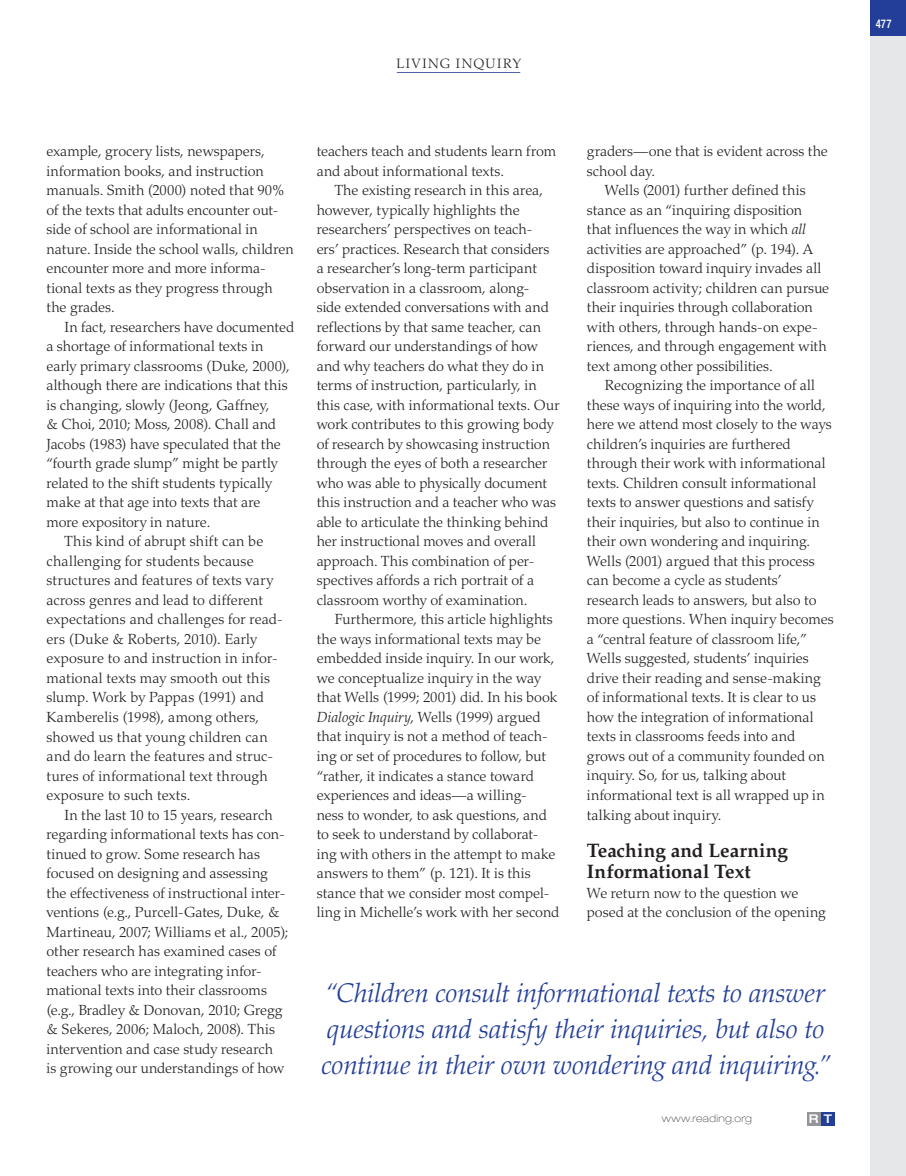
<style>
.page{position:relative;width:906px;height:1176px;background:#fff}
.page>*{position:absolute;margin:0;border:0;box-sizing:border-box;transform-origin:0 0}
.t1{font:italic 300 27px/36px "Palatino LT Std";color:#233e98}
.t2{font:700 19.5px/21px "Palatino LT Std";letter-spacing:.005em;color:#231f20}
.t3{font:300 14.7px/19.5px "Palatino LT Std";color:#231f20}
.t4{font:300 14.7px "Palatino LT Std";letter-spacing:.02em;color:#231f20}
.t5{font:300 13.5px "Palatino LT Std";letter-spacing:.115em;color:#231f20}
.t6{font:500 condensed 12px "Helvetica Neue LT Std";color:#fff;scale:.9 1}
.t7{font:500 expanded 12px "Helvetica Neue LT Std";color:#fff}
.t8{font:100 expanded 10.5px "Helvetica Neue LT Std";letter-spacing:.025em;color:#4b4c4d}
.s1{font-style:italic}
</style>
<div class="page">
<hr style="left:397px;top:72px;width:123px;height:1px;background:#5660ab">
<div style="left:870px;top:0;width:35px;height:1175px;background:#e6e7e9"></div>
<div style="left:870px;top:0;width:35px;height:36px;background:#233e98"></div>
<div style="left:806px;top:1111px;width:14px;height:14px;background:#939598"></div>
<div style="left:820px;top:1112px;width:14px;height:13px;background:#233e98"></div>
<p class="t5" style="left:396px;top:58px;width:126px">LIVING INQUIRY</p>
<p class="t3" style="left:46px;top:143px;width:249px">example, grocery lists, newspapers, information books, and instruction manuals. Smith (2000) noted that 90% of the texts that adults encounter out&shy;side of school are informational in nature. Inside the school walls, children encounter more and more informa&shy;tional texts as they progress through the grades.</p>
<p class="t3" style="left:64px;top:319px;width:231px">In fact, researchers have documented</p>
<p class="t3" style="left:46px;top:338px;width:218px">a shortage of informational texts in</p>
<p class="t3" style="left:46px;top:358px;width:245px">early primary classrooms (Duke, 2000),</p>
<p class="t3" style="left:46px;top:377px;width:242px">although there are indications that this</p>
<p class="t3" style="left:46px;top:397px;width:224px">is changing, slowly (Jeong, Gaffney,</p>
<p class="t3" style="left:46px;top:416px;width:231px">&amp; Choi, 2010; Moss, 2008). Chall and</p>
<p class="t3" style="left:46px;top:436px;width:236px">Jacobs (1983) have speculated that the</p>
<p class="t3" style="left:46px;top:455px;width:233px">“fourth grade slump” might be partly</p>
<p class="t3" style="left:46px;top:475px;width:227px">related to the shift students typically</p>
<p class="t3" style="left:46px;top:494px;width:216px">make at that age into texts that are</p>
<p class="t3" style="left:46px;top:514px;width:165px">more expository in nature.</p>
<p class="t4" style="left:64px;top:536px;width:200px">This kind of abrupt shift can be</p>
<p class="t3" style="left:46px;top:553px;width:209px">challenging for students because</p>
<p class="t3" style="left:46px;top:572px;width:228px">structures and features of texts vary</p>
<p class="t3" style="left:46px;top:592px;width:218px">across genres and lead to different</p>
<p class="t3" style="left:46px;top:611px;width:238px">expectations and challenges for read-</p>
<p class="t3" style="left:46px;top:631px;width:212px">ers (Duke &amp; Roberts, 2010). Early</p>
<p class="t3" style="left:46px;top:650px;width:233px">exposure to and instruction in infor-</p>
<p class="t3" style="left:46px;top:670px;width:225px">mational texts may smooth out this</p>
<p class="t3" style="left:46px;top:689px;width:219px">slump. Work by Pappas (1991) and</p>
<p class="t3" style="left:46px;top:709px;width:214px">Kamberelis (1998), among others,</p>
<p class="t3" style="left:46px;top:728px;width:223px">showed us that young children can</p>
<p class="t3" style="left:46px;top:748px;width:228px">and do learn the features and struc-</p>
<p class="t3" style="left:46px;top:767px;width:223px">tures of informational text through</p>
<p class="t3" style="left:46px;top:787px;width:145px">exposure to such texts.</p>
<p class="t3" style="left:64px;top:806px;width:210px">In the last 10 to 15 years, research</p>
<p class="t3" style="left:46px;top:826px;width:240px">regarding informational texts has con-</p>
<p class="t3" style="left:46px;top:845px;width:215px">tinued to grow. Some research has</p>
<p class="t3" style="left:46px;top:865px;width:223px">focused on designing and assessing</p>
<p class="t3" style="left:46px;top:884px;width:241px">the effectiveness of instructional inter-</p>
<p class="t3" style="left:46px;top:904px;width:234px">ventions (e.g., Purcell-Gates, Duke, &amp;</p>
<p class="t3" style="left:46px;top:923px;width:243px">Martineau, 2007; Williams et al., 2005);</p>
<p class="t3" style="left:46px;top:943px;width:231px">other research has examined cases of</p>
<p class="t3" style="left:46px;top:962px;width:217px">teachers who are integrating infor-</p>
<p class="t3" style="left:46px;top:982px;width:222px">mational texts into their classrooms</p>
<p class="t3" style="left:46px;top:1001px;width:237px">(e.g., Bradley &amp; Donovan, 2010; Gregg</p>
<p class="t3" style="left:46px;top:1021px;width:230px">&amp; Sekeres, 2006; Maloch, 2008). This</p>
<p class="t3" style="left:46px;top:1040px;width:228px">intervention and case study research</p>
<p class="t3" style="left:46px;top:1060px;width:239px">is growing our understandings of how</p>
<p class="t3" style="left:316px;top:143px;width:241px">teachers teach and students learn from and about informational texts.</p>
<p class="t3" style="left:316px;top:182px;width:244px;text-indent:18px">The existing research in this area, however, typically highlights the researchers’ perspectives on teach-<br>ers’ practices. Research that considers a researcher’s long-term participant observation in a classroom, along-<br>side extended conversations with and reflections by that same teacher, can forward our understandings of how and why teachers do what they do in terms of instruction, particularly, in this case, with informational texts. Our work contributes to this growing body of research by showcasing instruction through the eyes of both a researcher who was able to physically document this instruction and a teacher who was able to articulate the thinking behind her instructional moves and overall approach. This combination of per&shy;spectives affords a rich portrait of a classroom worthy of examination.</p>
<p class="t3" style="left:316px;top:611px;width:244px;text-indent:18px">Furthermore, this article highlights the ways informational texts may be embedded inside inquiry. In our work, we conceptualize inquiry in the way that Wells (1999; 2001) did. In his book <span class="s1">Dialogic Inquiry</span>, Wells (1999) argued that inquiry is not a method of teach&shy;ing or set of procedures to follow, but “rather, it indicates a stance toward experiences and ideas—a willing-<br>ness to wonder, to ask questions, and to seek to understand by collaborat&shy;ing with others in the attempt to make answers to them” (p. 121). It is this stance that we consider most compel&shy;ling in Michelle’s work with her second</p>
<p class="t3" style="left:586px;top:143px;width:242px">graders—one that is evident across the</p>
<p class="t3" style="left:586px;top:163px;width:70px">school day.</p>
<p class="t3" style="left:604px;top:182px;width:202px">Wells (2001) further defined this</p>
<p class="t3" style="left:586px;top:202px;width:217px">stance as an “inquiring disposition</p>
<p class="t3" style="left:586px;top:221px;width:220px">that influences the way in which <span class="s1">all</span></p>
<p class="t3" style="left:586px;top:241px;width:228px">activities are approached” (p. 194). A</p>
<p class="t3" style="left:586px;top:260px;width:236px">disposition toward inquiry invades all</p>
<p class="t3" style="left:586px;top:280px;width:244px">classroom activity; children can pursue</p>
<p class="t3" style="left:586px;top:299px;width:227px">their inquiries through collaboration</p>
<p class="t3" style="left:586px;top:319px;width:232px">with others, through hands-on expe-</p>
<p class="t3" style="left:586px;top:338px;width:241px">riences, and through engagement with</p>
<p class="t3" style="left:586px;top:358px;width:187px">text among other possibilities.</p>
<p class="t3" style="left:604px;top:377px;width:212px">Recognizing the importance of all</p>
<p class="t3" style="left:586px;top:397px;width:240px">these ways of inquiring into the world,</p>
<p class="t3" style="left:586px;top:416px;width:246px">here we attend most closely to the ways</p>
<p class="t3" style="left:586px;top:436px;width:205px">children’s inquiries are furthered</p>
<p class="t3" style="left:586px;top:455px;width:240px">through their work with informational</p>
<p class="t3" style="left:586px;top:475px;width:231px">texts. Children consult informational</p>
<p class="t3" style="left:586px;top:494px;width:228px">texts to answer questions and satisfy</p>
<p class="t3" style="left:586px;top:514px;width:234px">their inquiries, but also to continue in</p>
<p class="t3" style="left:586px;top:533px;width:225px">their own wondering and inquiring.</p>
<p class="t3" style="left:586px;top:553px;width:229px">Wells (2001) argued that this process</p>
<p class="t3" style="left:586px;top:572px;width:196px">can become a cycle as students’</p>
<p class="t3" style="left:586px;top:592px;width:231px">research leads to answers, but also to</p>
<p class="t3" style="left:586px;top:611px;width:248px">more questions. When inquiry becomes</p>
<p class="t3" style="left:586px;top:631px;width:221px">a “central feature of classroom life,”</p>
<p class="t3" style="left:586px;top:650px;width:223px">Wells suggested, students’ inquiries</p>
<p class="t3" style="left:586px;top:670px;width:235px">drive their reading and sense- making</p>
<p class="t3" style="left:586px;top:689px;width:231px">of informational texts. It is clear to us</p>
<p class="t3" style="left:586px;top:709px;width:228px">how the integration of informational</p>
<p class="t3" style="left:586px;top:728px;width:210px">texts in classrooms feeds into and</p>
<p class="t3" style="left:586px;top:748px;width:239px">grows out of a community founded on</p>
<p class="t3" style="left:586px;top:767px;width:200px">inquiry. So, for us, talking about</p>
<p class="t3" style="left:586px;top:786px;width:239px">informational text is all wrapped up in</p>
<p class="t3" style="left:586px;top:806px;width:136px">talking about inquiry.</p>
<h2 class="t2" style="left:586px;top:842px;width:203px">Teaching and Learning<br>Informational Text</h2>
<p class="t3" style="left:586px;top:884px;width:240px">We return now to the question we posed at the conclusion of the opening</p>
<h1 class="t1" style="left:321px;top:977px;width:510px">“Children consult informational texts to answer questions and satisfy their inquiries, but also to continue in their own wondering and inquiring.”</h1>
<p class="t8" style="left:661px;top:1114px;width:92px">www.reading.org</p>
<p class="t7" style="left:808px;top:1114px;width:25px">R T</p>
<p class="t6" style="left:875px;top:19px;width:19px">477</p>
</div>
